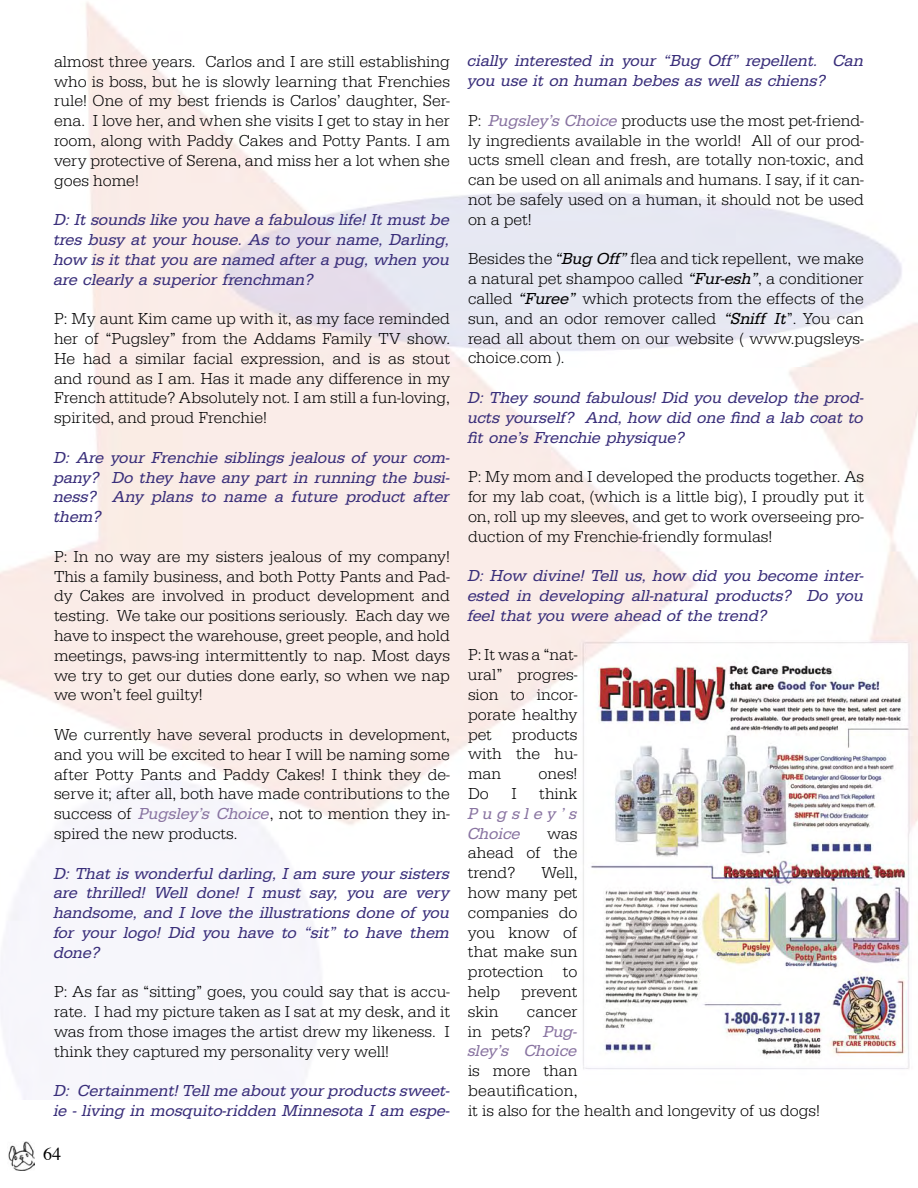
<style>
.page{position:relative;width:918px;height:1188px;background:#fff}
.page>*{position:absolute;margin:0;border:0;box-sizing:border-box;transform-origin:0 0}
.t1{font:18px "Times";color:#000}
.t2{font:16.5px/19.8px "URW Typewriter T Ligh";color:#000;text-align:justify}
.t3{font:16.5px/19.8px "URW Typewriter T Regu Obli";color:#392e7a;text-align:justify}
.t4{font:16.5px/19.8px "URW Typewriter T Regu Obli";letter-spacing:.265em;color:#8974a1}
.t5{font:16.5px "URW Typewriter T Regu Obli";color:#8974a1}
.s1{font-family:"URW Typewriter T Regu Obli";color:#8974a1}
.s2{font-family:"URW Typewriter T Regu Obli"}
</style>
<div class="page">
<img style="left:8px;top:1142px;width:26px;height:29px">
<img style="left:0;top:2px;width:918px;height:1097px">
<p class="t2" style="left:54px;top:51px;width:398px">almost three years. Carlos and I are still establishing who is boss, but he is slowly learning that Frenchies rule! One of my best friends is Carlos’ daughter, Ser&shy;ena. I love her, and when she visits I get to stay in her room, along with Paddy Cakes and Potty Pants. I am very protective of Serena, and miss her a lot when she goes home!</p>
<p class="t3" style="left:54px;top:210px;width:398px">D: It sounds like you have a fabulous life! It must be tres busy at your house. As to your name, Darling, how is it that you are named after a pug, when you are clearly a superior frenchman?</p>
<p class="t2" style="left:54px;top:309px;width:398px">P: My aunt Kim came up with it, as my face reminded her of “Pugsley” from the Addams Family TV show.<br>He had a similar facial expression, and is as stout and round as I am. Has it made any difference in my French attitude? Absolutely not. I am still a fun-loving, spirited, and proud Frenchie!</p>
<p class="t3" style="left:54px;top:448px;width:398px">D: Are your Frenchie siblings jealous of your com&shy;pany? Do they have any part in running the busi&shy;ness? Any plans to name a future product after them?</p>
<p class="t2" style="left:54px;top:546px;width:398px">P: In no way are my sisters jealous of my company!<br>This a family business, and both Potty Pants and Pad&shy;dy Cakes are involved in product development and testing. We take our positions seriously. Each day we have to inspect the warehouse, greet people, and hold meetings, paws-ing intermittently to nap. Most days we try to get our duties done early, so when we nap we won’t feel guilty!</p>
<p class="t2" style="left:54px;top:725px;width:398px">We currently have several products in development, and you will be excited to hear I will be naming some after Potty Pants and Paddy Cakes! I think they de&shy;serve it; after all, both have made contributions to the success of <span class="s1">Pugsley’s Choice</span>, not to mention they in&shy;spired the new products.</p>
<p class="t3" style="left:54px;top:863px;width:398px">D: That is wonderful darling, I am sure your sisters are thrilled! Well done! I must say, you are very handsome, and I love the illustrations done of you for your logo! Did you have to “sit” to have them done?</p>
<p class="t2" style="left:54px;top:982px;width:398px">P: As far as “sitting” goes, you could say that is accu&shy;rate. I had my picture taken as I sat at my desk, and it was from those images the artist drew my likeness. I think they captured my personality very well!</p>
<p class="t3" style="left:54px;top:1081px;width:398px">D: Certainment! Tell me about your products sweet&shy;ie - living in mosquito-ridden Minnesota I am espe-</p>
<p class="t1" style="left:43px;top:1142px;width:19px">64</p>
<p class="t3" style="left:468px;top:51px;width:397px">cially interested in your “Bug Off” repellent. Can you use it on human bebes as well as chiens?</p>
<p class="t2" style="left:468px;top:110px;width:398px">P: <span class="s1">Pugsley’s Choice</span> products use the most pet-friend&shy;ly ingredients available in the world! All of our prod&shy;ucts smell clean and fresh, are totally non-toxic, and can be used on all animals and humans. I say, if it can&shy;not be safely used on a human, it should not be used on a pet!</p>
<p class="t2" style="left:468px;top:249px;width:397px">Besides the <span class="s2">“Bug Off”</span> flea and tick repellent, we make a natural pet shampoo called <span class="s2">“Fur-esh”</span>, a conditioner called <span class="s2">“Furee”</span> which protects from the effects of the sun, and an odor remover called <span class="s2">“Sniff It</span>”. You can read all about them on our website ( www.pugsleys&shy;choice.com ).</p>
<p class="t3" style="left:468px;top:388px;width:398px">D: They sound fabulous! Did you develop the prod&shy;ucts yourself? And, how did one find a lab coat to fit one’s Frenchie physique?</p>
<p class="t2" style="left:468px;top:467px;width:398px">P: My mom and I developed the products together. As for my lab coat, (which is a little big), I proudly put it on, roll up my sleeves, and get to work overseeing pro&shy;duction of my Frenchie-friendly formulas!</p>
<p class="t3" style="left:468px;top:566px;width:398px">D: How divine! Tell us, how did you become inter&shy;ested in developing all-natural products? Do you feel that you were ahead of the trend?</p>
<p class="t2" style="left:468px;top:645px;width:111px">P: It was a “nat&shy;ural” progres&shy;sion to incor&shy;porate healthy pet products with the hu&shy;man</p>
<p class="t2" style="left:539px;top:764px;width:40px">ones!</p>
<p class="t2" style="left:468px;top:783px;width:22px">Do</p>
<p class="t2" style="left:511px;top:783px;width:7px">I</p>
<p class="t2" style="left:539px;top:783px;width:40px">think</p>
<p class="t4" style="left:468px;top:804px;width:111px">Pugsley’s<br>Choice</p>
<p class="t2" style="left:468px;top:823px;width:111px;text-indent:79px">was ahead of the trend?</p>
<p class="t2" style="left:468px;top:863px;width:111px;text-indent:74px">Well, how many pet companies do you know of that make sun protection to help</p>
<p class="t2" style="left:521px;top:981px;width:58px">prevent</p>
<p class="t2" style="left:468px;top:1001px;width:32px">skin</p>
<p class="t2" style="left:468px;top:1001px;width:111px;text-align:right">cancer<br>in pets? <span class="s1">Pug-</span></p>
<p class="t5" style="left:468px;top:1042px;width:111px">sley’s Choice</p>
<p class="t2" style="left:468px;top:1061px;width:353px;text-align:left">is more than<br>beautification,<br>it is also for the health and longevity of us dogs!</p>
</div>
